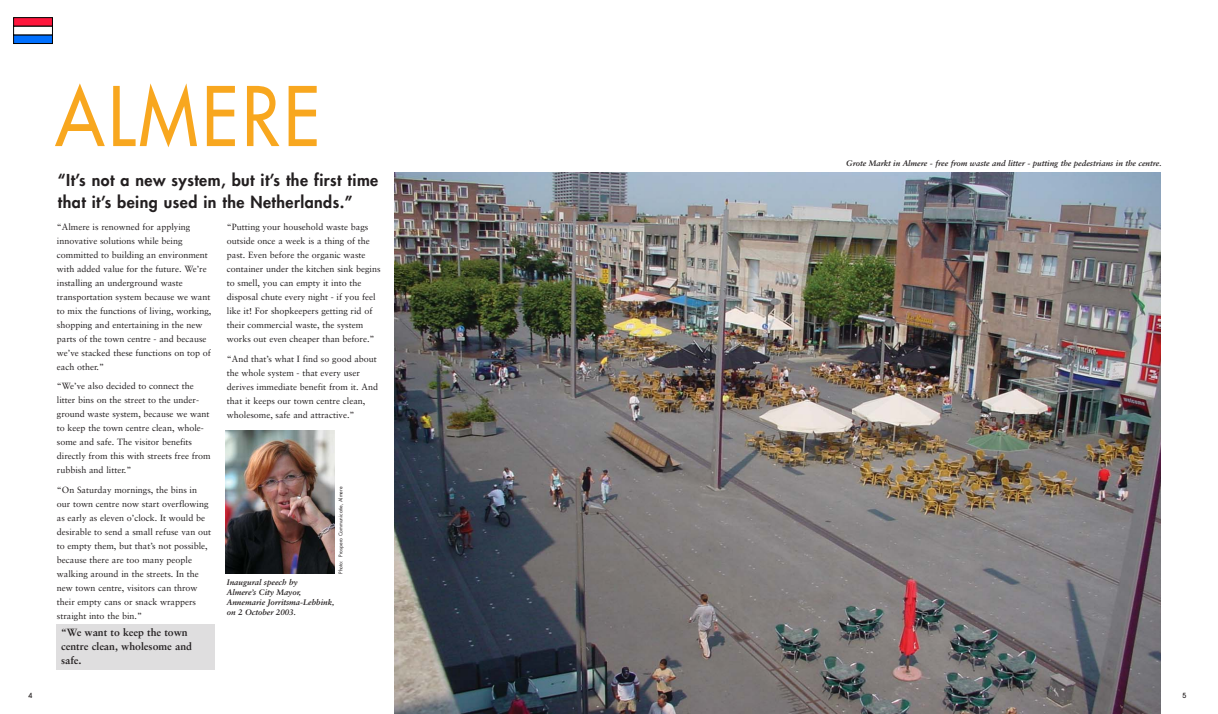
<style>
.page{position:relative;width:1218px;height:714px;background:#fff}
.page>*{position:absolute;margin:0;border:0;box-sizing:border-box;transform-origin:0 0}
.t1{font:79.8px "Futura";letter-spacing:.06em;color:#f8a71f;scale:.87 1}
.t2{font:800 16px/22px "Futura";letter-spacing:.03em;color:#231f20}
.t3{font:700 10.5px/14px "Sabon";color:#231f20}
.t4{font:9px/14px "Sabon";color:#231f20}
.t5{font:italic 700 8px/10px "Sabon";color:#231f20}
.t6{font:500 7px "Avant Garde";color:#231f20}
.t7{font:5px "Futura";color:#231f20}
.s1{font-size:11px}
</style>
<div class="page">
<div style="left:56px;top:624px;width:159px;height:46px;background:#dfdedf"></div>
<img style="left:226px;top:431px;width:108px;height:143px">
<svg style="left:13px;top:17px;width:40px;height:27px"></svg>
<div style="left:14px;top:18px;width:38px;height:8px;background:#ff173d"></div>
<div style="left:14px;top:35px;width:38px;height:9px;background:#0070ff;border:1px solid #000"></div>
<div style="left:14px;top:26px;width:38px;height:9px;background:#fff;border:1px solid #000"></div>
<img style="left:395px;top:173px;width:766px;height:541px">
<h1 class="t1" style="left:55px;top:77px;width:305px">ALMERE</h1>
<h2 class="t2" style="left:58px;top:170px;width:322px">“It’s not a new system, but it’s the first time that it’s being used in the Netherlands.”</h2>
<p class="t4" style="left:57px;top:220px;width:156px">“Almere is renowned for applying innovative solutions while being committed to building an environment with added value for the future. We’re installing an underground waste transportation system because we want to mix the functions of living, working, shopping and entertaining in the new parts of the town centre - and because we’ve stacked these functions on top of each other.”</p>
<p class="t4" style="left:57px;top:380px;width:155px">“We’ve also decided to connect the litter bins on the street to the under&shy;ground waste system, because we want to keep the town centre clean, whole&shy;some and safe. The visitor benefits directly from this with streets free from rubbish and litter.”</p>
<p class="t4" style="left:57px;top:484px;width:156px">“On Saturday mornings, the bins in our town centre now start overflowing as early as eleven o’clock. It would be desirable to send a small refuse van out to empty them, but that’s not possible, because there are too many people walking around in the streets. In the new town centre, visitors can throw their empty cans or snack wrappers straight into the bin.”</p>
<p class="t3" style="left:61px;top:626px;width:132px">“We want to keep the town centre clean, wholesome and safe<span class="s1">.</span></p>
<p class="t4" style="left:227px;top:220px;width:155px">“Putting your household waste bags outside once a week is a thing of the past. Even before the organic waste container under the kitchen sink begins to smell, you can empty it into the disposal chute every night - if you feel like it! For shopkeepers getting rid of their commercial waste, the system works out even cheaper than before.”</p>
<p class="t4" style="left:227px;top:352px;width:153px">“And that’s what I find so good about the whole system - that every user derives immediate benefit from it. And that it keeps our town centre clean, wholesome, safe and attractive.”</p>
<p class="t7" style="left:338px;top:574px;width:89px;rotate:-90deg">Photo: Prospero Communicatie, Almere</p>
<p class="t5" style="left:227px;top:578px;width:109px">Inaugural speech by<br>Almere’s City Mayor,<br>Annemarie Jorritsma-Lebbink, on 2 October 2003.</p>
<p class="t5" style="left:846px;top:159px;width:317px">Grote Markt in Almere - free from waste and litter - putting the pedestrians in the centre.</p>
<p class="t6" style="left:28px;top:693px;width:5px">4</p>
<p class="t6" style="left:1182px;top:693px;width:5px">5</p>
</div>
